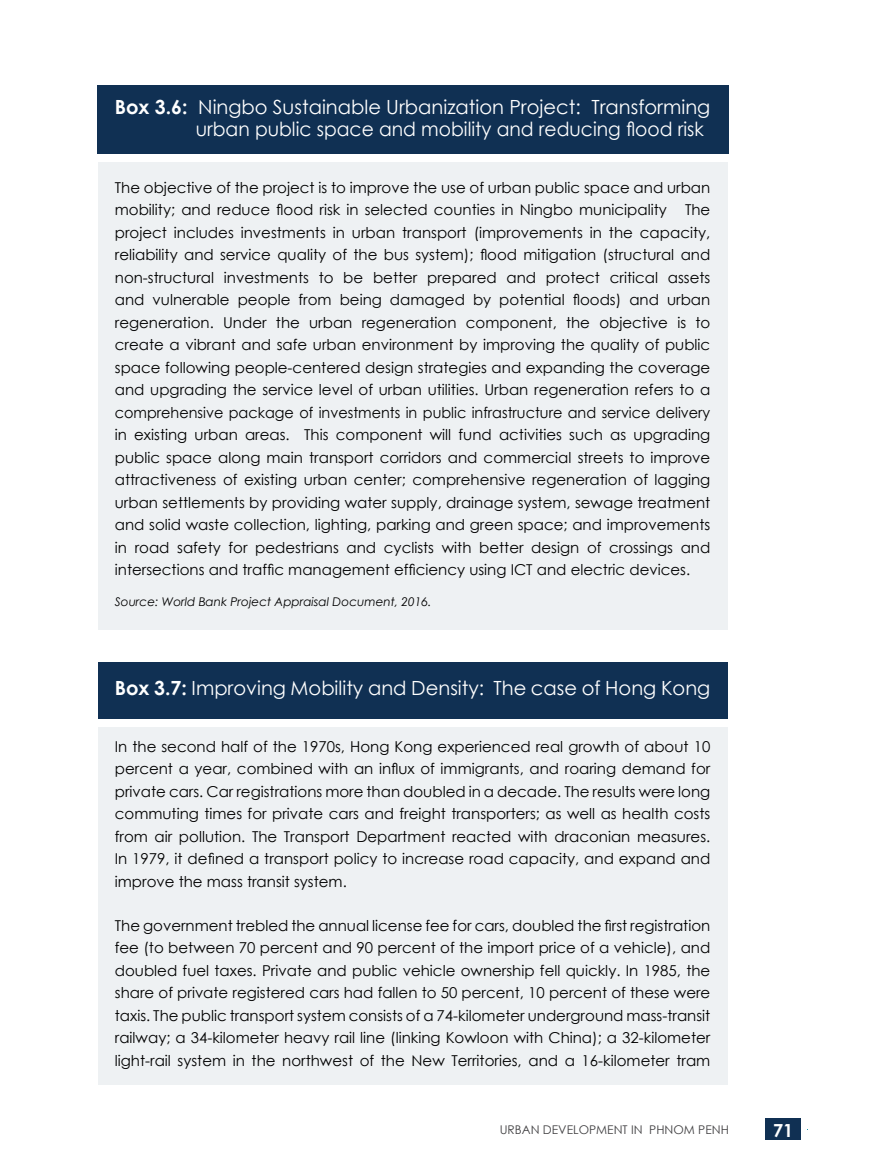
<style>
.page{position:relative;width:872px;height:1170px;background:#fff}
.page>*{position:absolute;margin:0;border:0;box-sizing:border-box;transform-origin:0 0}
.t1{font:19.5px/22.5px "Century Gothic";color:#fff}
.t2{font:700 18px "Century Gothic";color:#fff}
.t3{font:15px/22.5px "Century Gothic";color:#000;text-align:justify}
.t4{font:italic 12px "Century Gothic";color:#000}
.t5{font:12px "Century Gothic";color:#414042}
.s1{font-weight:700}
</style>
<div class="page">
<div style="left:765px;top:1118px;width:36px;height:21px;background:#103053"></div>
<div style="left:98px;top:85px;width:631px;height:68px;background:#103053"></div>
<div style="left:98px;top:662px;width:629px;height:57px;background:#103053"></div>
<div style="left:98px;top:162px;width:629px;height:467px;background:#eef1f3"></div>
<div style="left:98px;top:727px;width:629px;height:357px;background:#eef1f3"></div>
<h1 class="t1" style="left:196px;top:95px;width:516px;text-indent:-81px"><span class="s1">Box 3.6:</span> Ningbo Sustainable Urbanization Project: Transforming urban public space and mobility and reducing flood risk</h1>
<p class="t3" style="left:115px;top:176px;width:597px">The objective of the project is to improve the use of urban public space and urban mobility; and reduce flood risk in selected counties in Ningbo municipality The project includes investments in urban transport (improvements in the capacity, reliability and service quality of the bus system); flood mitigation (structural and non-structural investments to be better prepared and protect critical assets and vulnerable people from being damaged by potential floods) and urban regeneration. Under the urban regeneration component, the objective is to create a vibrant and safe urban environment by improving the quality of public space following people-centered design strategies and expanding the coverage and upgrading the service level of urban utilities. Urban regeneration refers to a comprehensive package of investments in public infrastructure and service delivery in existing urban areas. This component will fund activities such as upgrading public space along main transport corridors and commercial streets to improve attractiveness of existing urban center; comprehensive regeneration of lagging urban settlements by providing water supply, drainage system, sewage treatment and solid waste collection, lighting, parking and green space; and improvements in road safety for pedestrians and cyclists with better design of crossings and intersections and traffic management efficiency using ICT and electric devices.</p>
<p class="t4" style="left:115px;top:593px;width:318px">Source: World Bank Project Appraisal Document, 2016.</p>
<h1 class="t1" style="left:115px;top:676px;width:597px"><span class="s1">Box 3.7:</span> Improving Mobility and Density: The case of Hong Kong</h1>
<p class="t3" style="left:115px;top:735px;width:597px">In the second half of the 1970s, Hong Kong experienced real growth of about 10 percent a year, combined with an influx of immigrants, and roaring demand for private cars. Car registrations more than doubled in a decade. The results were long commuting times for private cars and freight transporters; as well as health costs from air pollution. The Transport Department reacted with draconian measures.<br>In 1979, it defined a transport policy to increase road capacity, and expand and improve the mass transit system.</p>
<p class="t3" style="left:115px;top:913px;width:597px">The government trebled the annual license fee for cars, doubled the first registration fee (to between 70 percent and 90 percent of the import price of a vehicle), and doubled fuel taxes. Private and public vehicle ownership fell quickly. In 1985, the share of private registered cars had fallen to 50 percent, 10 percent of these were taxis. The public transport system consists of a 74-kilometer underground mass-transit railway; a 34-kilometer heavy rail line (linking Kowloon with China); a 32-kilometer light-rail system in the northwest of the New Territories, and a 16-kilometer tram</p>
<p class="t5" style="left:500px;top:1120px;width:230px">URBAN DEVELOPMENT IN PHNOM PENH</p>
<p class="t2" style="left:773px;top:1116px;width:22px">71</p>
</div>
